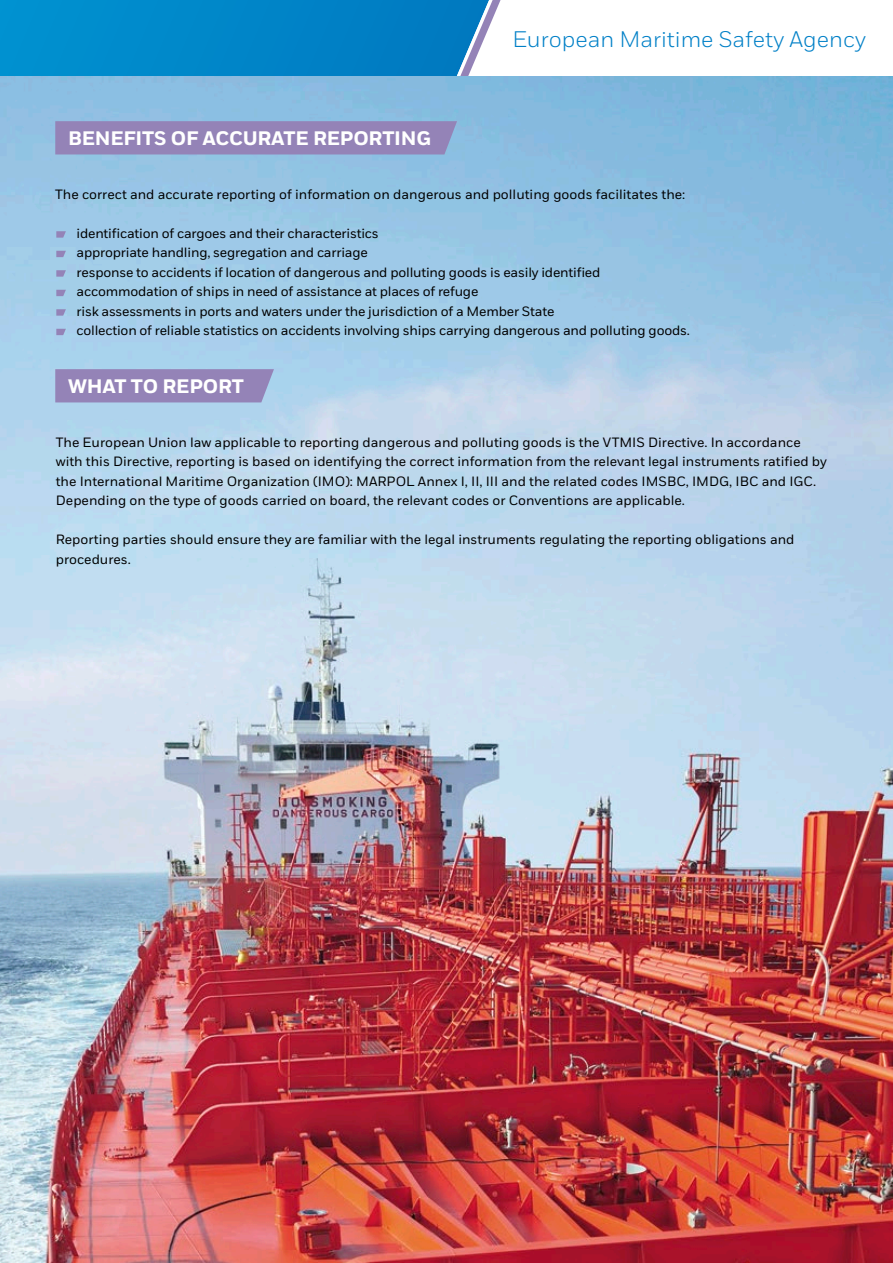
<style>
.page{position:relative;width:893px;height:1263px;background:#fff}
.page>*{position:absolute;margin:0;border:0;box-sizing:border-box;transform-origin:0 0}
.t1{font:300 22.5px "Fort";color:#0080c7}
.t2{font:700 19.5px "Fort";letter-spacing:-.01em;color:#fff}
.t3{font:13.5px/19.5px "Fort";color:#000}
</style>
<div class="page">
<svg style="left:0;top:0;width:509px;height:77px;background:#128ccb"></svg>
<img style="left:0;top:77px;width:893px;height:1186px">
<svg style="left:56px;top:231px;width:10px;height:7px"></svg>
<svg style="left:56px;top:251px;width:10px;height:6px"></svg>
<svg style="left:56px;top:270px;width:10px;height:7px"></svg>
<svg style="left:56px;top:290px;width:10px;height:6px"></svg>
<svg style="left:56px;top:309px;width:10px;height:7px"></svg>
<svg style="left:56px;top:329px;width:10px;height:6px"></svg>
<div style="left:55px;top:121px;width:402px;height:33px;background:#9483b7"></div>
<div style="left:55px;top:369px;width:219px;height:33px;background:#9483b7"></div>
<h2 class="t2" style="left:68px;top:126px;width:364px">BENEFITS OF ACCURATE REPORTING</h2>
<h1 class="t1" style="left:512px;top:26px;width:355px">European Maritime Safety Agency</h1>
<p class="t3" style="left:55px;top:184px;width:632px">The correct and accurate reporting of information on dangerous and polluting goods facilitates the:</p>
<p class="t3" style="left:77px;top:223px;width:615px">identification of cargoes and their characteristics<br>appropriate handling, segregation and carriage<br>response to accidents if location of dangerous and polluting goods is easily identified accommodation of ships in need of assistance at places of refuge<br>risk assessments in ports and waters under the jurisdiction of a Member State<br>collection of reliable statistics on accidents involving ships carrying dangerous and polluting goods.</p>
<h2 class="t2" style="left:68px;top:374px;width:177px">WHAT TO REPORT</h2>
<p class="t3" style="left:56px;top:432px;width:773px">The European Union law applicable to reporting dangerous and polluting goods is the VTMIS Directive. In accordance with this Directive, reporting is based on identifying the correct information from the relevant legal instruments ratified by the International Maritime Organization (IMO): MARPOL Annex I, II, III and the related codes IMSBC, IMDG, IBC and IGC.<br>Depending on the type of goods carried on board, the relevant codes or Conventions are applicable.</p>
<p class="t3" style="left:56px;top:530px;width:740px">Reporting parties should ensure they are familiar with the legal instruments regulating the reporting obligations and procedures.</p>
</div>
